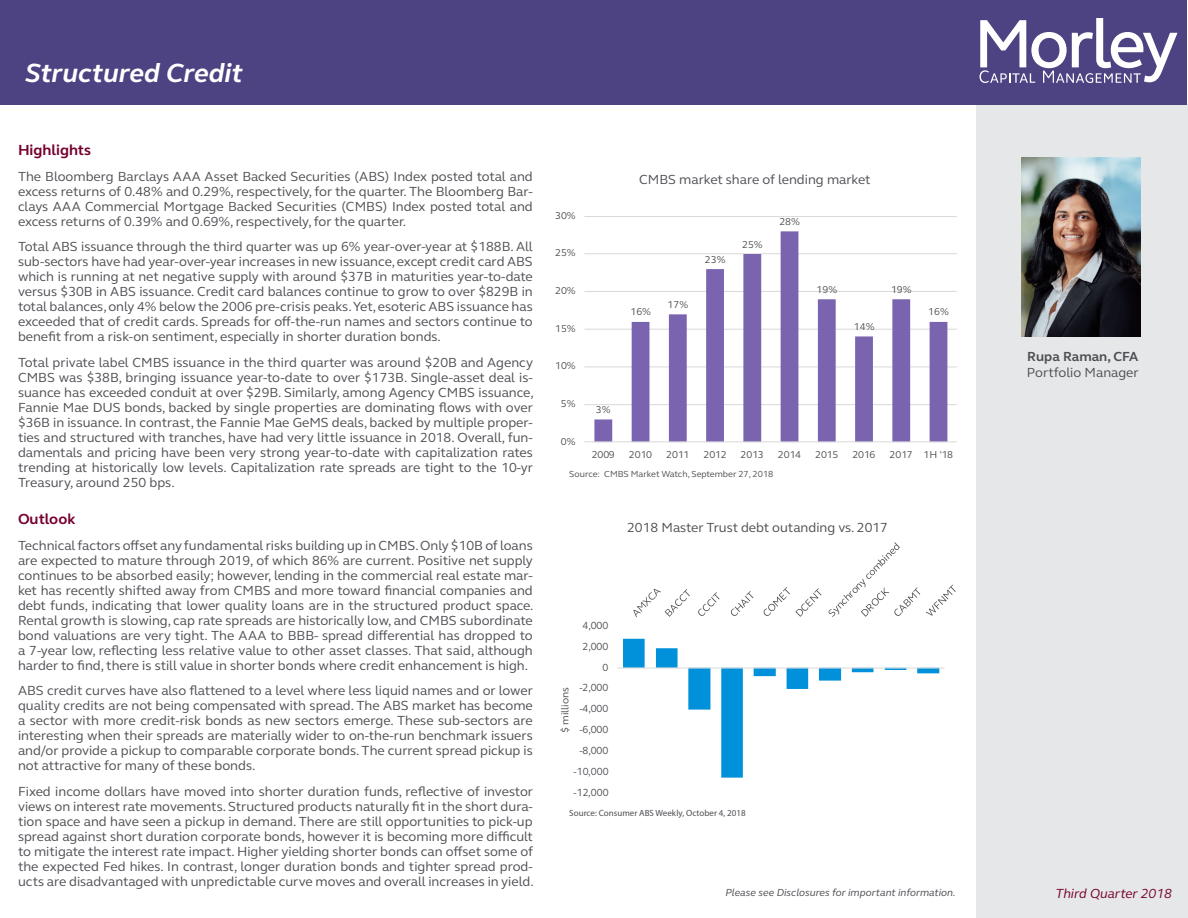
<style>
.page{position:relative;width:1188px;height:918px;background:#fff}
.page>*{position:absolute;margin:0;border:0;box-sizing:border-box;transform-origin:0 0}
.t1{font:italic 700 27px "FS Elliot Pro";color:#fff}
.Highlights_and_Outlo{font:700 15px "FS Elliot Pro";color:#76002f}
.Highlights_and_Outlo-2{font:13.5px/15px "FS Elliot Pro";color:#4d4e53;text-align:justify}
.t2{font:italic 13.5px "FS Elliot Pro";color:#76002f}
.t3{font:700 13.5px "FS Elliot Pro";color:#4d4e53}
.t4{font:10.65px "FS Elliot Pro";letter-spacing:.005em;color:#4d4e53}
.t5{font:italic 10.5px "FS Elliot Pro";color:#4d4e53}
.t6{font:10.2px "FS Elliot Pro";letter-spacing:.005em;color:#4d4e53}
.t7{font:9px "FS Elliot Pro";color:#4d4e53}
.t8{font:9px "Myriad Pro";color:#4d4e53}
</style>
<div class="page">
<div style="left:976px;top:105px;width:211px;height:813px;background:#e6e7e8"></div>
<div style="left:1px;top:0;width:1186px;height:105px;background:#4d4282"></div>
<svg style="left:980px;top:18px;width:197px;height:65px"></svg>
<img style="left:1021px;top:158px;width:119px;height:178px">
<hr style="left:584px;top:404px;width:373px;height:1px;background:#d9d9d9">
<hr style="left:584px;top:367px;width:373px;height:1px;background:#d9d9d9">
<hr style="left:584px;top:329px;width:373px;height:1px;background:#d9d9d9">
<hr style="left:584px;top:291px;width:373px;height:1px;background:#d9d9d9">
<hr style="left:584px;top:253px;width:373px;height:1px;background:#d9d9d9">
<hr style="left:584px;top:216px;width:373px;height:1px;background:#d9d9d9">
<svg style="left:594px;top:231px;width:353px;height:211px"></svg>
<hr style="left:584px;top:442px;width:373px;height:1px;background:#d9d9d9">
<svg style="left:623px;top:639px;width:316px;height:139px"></svg>
<hr style="left:617px;top:668px;width:327px;height:1px;background:#d9d9d9">
<svg style="left:633px;top:589px;width:87px;height:29px"></svg>
<svg style="left:731px;top:591px;width:23px;height:25px"></svg>
<svg style="left:763px;top:542px;width:193px;height:75px"></svg>
<p class="t1" style="left:25px;top:55px;width:219px">Structured Credit</p>
<p class="Highlights_and_Outlo" style="left:18px;top:140px;width:75px">Highlights</p>
<p class="Highlights_and_Outlo-2" style="left:18px;top:168px;width:516px">The Bloomberg Barclays AAA Asset Backed Securities (ABS) Index posted total and excess returns of 0.48% and 0.29%, respectively, for the quarter. The Bloomberg Bar&shy;clays AAA Commercial Mortgage Backed Securities (CMBS) Index posted total and excess returns of 0.39% and 0.69%, respectively, for the quarter.</p>
<p class="Highlights_and_Outlo-2" style="left:18px;top:239px;width:516px">Total ABS issuance through the third quarter was up 6% year-over-year at $188B. All sub-sectors have had year-over-year increases in new issuance, except credit card ABS which is running at net negative supply with around $37B in maturities year-to-date versus $30B in ABS issuance. Credit card balances continue to grow to over $829B in total balances, only 4% below the 2006 pre-crisis peaks. Yet, esoteric ABS issuance has exceeded that of credit cards. Spreads for off-the-run names and sectors continue to benefit from a risk-on sentiment, especially in shorter duration bonds.</p>
<p class="Highlights_and_Outlo-2" style="left:18px;top:354px;width:517px">Total private label CMBS issuance in the third quarter was around $20B and Agency CMBS was $38B, bringing issuance year-to-date to over $173B. Single-asset deal is&shy;suance has exceeded conduit at over $29B. Similarly, among Agency CMBS issuance, Fannie Mae DUS bonds, backed by single properties are dominating flows with over $36B in issuance. In contrast, the Fannie Mae GeMS deals, backed by multiple proper&shy;ties and structured with tranches, have had very little issuance in 2018. Overall, fun&shy;damentals and pricing have been very strong year-to-date with capitalization rates trending at historically low levels. Capitalization rate spreads are tight to the 10-yr Treasury, around 250 bps.</p>
<p class="Highlights_and_Outlo" style="left:18px;top:509px;width:59px">Outlook</p>
<p class="Highlights_and_Outlo-2" style="left:18px;top:537px;width:517px">Technical factors offset any fundamental risks building up in CMBS. Only $10B of loans are expected to mature through 2019, of which 86% are current. Positive net supply continues to be absorbed easily; however, lending in the commercial real estate mar&shy;ket has recently shifted away from CMBS and more toward financial companies and debt funds, indicating that lower quality loans are in the structured product space.<br>Rental growth is slowing, cap rate spreads are historically low, and CMBS subordinate bond valuations are very tight. The AAA to BBB- spread differential has dropped to a 7-year low, reflecting less relative value to other asset classes. That said, although harder to find, there is still value in shorter bonds where credit enhancement is high.</p>
<p class="Highlights_and_Outlo-2" style="left:18px;top:683px;width:516px">ABS credit curves have also flattened to a level where less liquid names and or lower quality credits are not being compensated with spread. The ABS market has become a sector with more credit-risk bonds as new sectors emerge. These sub-sectors are interesting when their spreads are materially wider to on-the-run benchmark issuers and/or provide a pickup to comparable corporate bonds. The current spread pickup is not attractive for many of these bonds.</p>
<p class="Highlights_and_Outlo-2" style="left:18px;top:783px;width:517px">Fixed income dollars have moved into shorter duration funds, reflective of investor views on interest rate movements. Structured products naturally fit in the short dura&shy;tion space and have seen a pickup in demand. There are still opportunities to pick-up spread against short duration corporate bonds, however it is becoming more difficult to mitigate the interest rate impact. Higher yielding shorter bonds can offset some of the expected Fed hikes. In contrast, longer duration bonds and tighter spread prod&shy;ucts are disadvantaged with unpredictable curve moves and overall increases in yield.</p>
<p class="t6" style="left:555px;top:209px;width:22px">30%</p>
<p class="t6" style="left:555px;top:246px;width:22px">25%</p>
<p class="t6" style="left:555px;top:284px;width:22px">20%</p>
<p class="t6" style="left:555px;top:321px;width:22px">15%</p>
<p class="t6" style="left:555px;top:359px;width:22px">10%</p>
<p class="t6" style="left:561px;top:397px;width:16px">5%</p>
<p class="t6" style="left:561px;top:434px;width:16px">0%</p>
<p class="Highlights_and_Outlo-2" style="left:639px;top:172px;width:233px">CMBS market share of lending market</p>
<p class="t6" style="left:630px;top:305px;width:22px">16%</p>
<p class="t6" style="left:668px;top:298px;width:22px">17%</p>
<p class="t6" style="left:705px;top:252px;width:22px">23%</p>
<p class="t6" style="left:742px;top:237px;width:22px">25%</p>
<p class="t6" style="left:779px;top:215px;width:22px">28%</p>
<p class="t6" style="left:817px;top:282px;width:22px">19%</p>
<p class="t6" style="left:854px;top:320px;width:22px">14%</p>
<p class="t6" style="left:891px;top:282px;width:22px">19%</p>
<p class="t6" style="left:928px;top:305px;width:22px">16%</p>
<p class="t6" style="left:596px;top:403px;width:16px">3%</p>
<p class="t6" style="left:592px;top:447px;width:25px">2009</p>
<p class="t6" style="left:629px;top:447px;width:25px">2010</p>
<p class="t6" style="left:666px;top:447px;width:25px">2011</p>
<p class="t6" style="left:703px;top:447px;width:25px">2012</p>
<p class="t6" style="left:741px;top:447px;width:25px">2013</p>
<p class="t6" style="left:778px;top:447px;width:25px">2014</p>
<p class="t6" style="left:815px;top:447px;width:25px">2015</p>
<p class="t6" style="left:852px;top:447px;width:25px">2016</p>
<p class="t6" style="left:890px;top:447px;width:65px">2017 1H '18</p>
<p class="t7" style="left:569px;top:468px;width:206px">Source: CMBS Market Watch, September 27, 2018</p>
<p class="Highlights_and_Outlo-2" style="left:627px;top:520px;width:262px">2018 Master Trust debt outanding vs. 2017</p>
<p class="t4" style="left:583px;top:618px;width:27px">4,000</p>
<p class="t4" style="left:583px;top:639px;width:27px">2,000</p>
<p class="t6" style="left:558px;top:733px;width:48px;rotate:-90deg">$ millions</p>
<p class="t4" style="left:603px;top:660px;width:7px">0</p>
<p class="t4" style="left:579px;top:681px;width:31px">-2,000</p>
<p class="t4" style="left:579px;top:702px;width:31px">-4,000</p>
<p class="t4" style="left:579px;top:722px;width:31px">-6,000</p>
<p class="t4" style="left:579px;top:743px;width:31px">-8,000</p>
<p class="t4" style="left:574px;top:764px;width:37px">-10,000</p>
<p class="t4" style="left:574px;top:785px;width:37px">-12,000</p>
<p class="t8" style="left:569px;top:807px;width:178px">Source: Consumer ABS Weekly, October 4, 2018</p>
<p class="t3" style="left:1027px;top:347px;width:113px">Rupa Raman, CFA</p>
<p class="Highlights_and_Outlo-2" style="left:1027px;top:364px;width:113px">Portfolio Manager</p>
<p class="t5" style="left:725px;top:885px;width:232px">Please see Disclosures for important information.</p>
<p class="t2" style="left:1055px;top:885px;width:118px">Third Quarter 2018</p>
</div>
